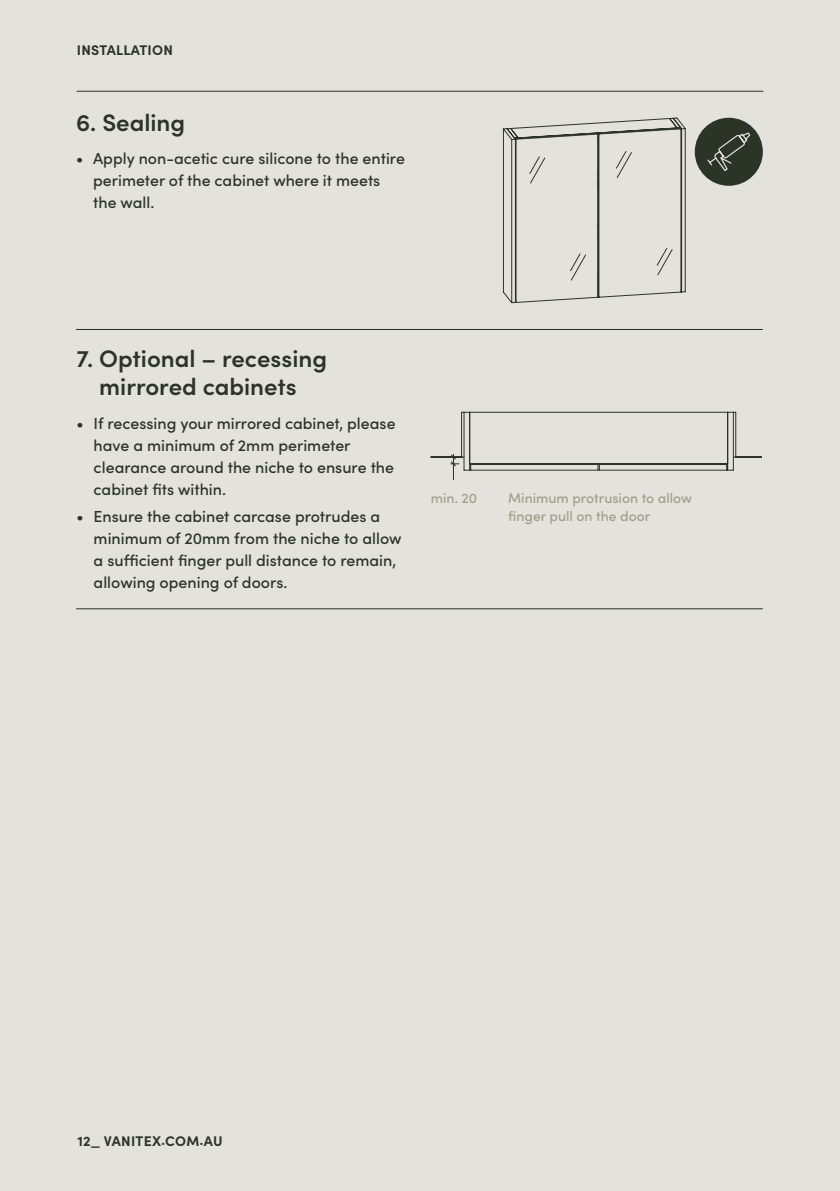
<style>
.page{position:relative;width:840px;height:1191px;background:#fff}
.page>*{position:absolute;margin:0;border:0;box-sizing:border-box;transform-origin:0 0}
.t1{font:600 24px/28px "Sofia Pro";color:#2c3428;text-align:center}
.t2{font:500 16px/22px "Sofia Pro";color:#2c3428}
.t3{font:500 14px/18px "Sofia Pro";color:#9fa18b}
.t4{font:700 14px "Sofia Pro";letter-spacing:.02em;color:#2c3428}
</style>
<div class="page">
<div style="left:0;top:0;width:839px;height:1191px;background:#e4e2dc"></div>
<hr style="left:76px;top:329px;width:686px;height:1px;background:#2c3428">
<hr style="left:76px;top:608px;width:686px;height:1px;background:#2c3428">
<hr style="left:77px;top:91px;width:686px;height:1px;background:#2c3428">
<svg style="left:502px;top:117px;width:183px;height:186px"></svg>
<svg style="left:430px;top:412px;width:331px;height:68px"></svg>
<div style="left:694px;top:118px;width:68px;height:68px;background:#2c3428;border-radius:50%"></div>
<svg style="left:707px;top:132px;width:43px;height:39px"></svg>
<p class="t4" style="left:77px;top:40px;width:98px">INSTALLATION</p>
<h1 class="t1" style="left:76px;top:107px;width:110px">6. Sealing</h1>
<p class="t2" style="left:93px;top:147px;width:313px;text-indent:-17px">• Apply non-acetic cure silicone to the entire perimeter of the cabinet where it meets the wall.</p>
<h1 class="t1" style="left:77px;top:343px;width:252px">7. Optional – recessing mirrored cabinets</h1>
<p class="t2" style="left:94px;top:411px;width:303px;text-indent:-17px">• If recessing your mirrored cabinet, please have a minimum of 2mm perimeter clearance around the niche to ensure the cabinet fits within.</p>
<p class="t2" style="left:94px;top:505px;width:309px;text-indent:-17px">• Ensure the cabinet carcase protrudes a minimum of 20mm from the niche to allow a sufficient finger pull distance to remain, allowing opening of doors.</p>
<p class="t3" style="left:430px;top:488px;width:48px">min. 20</p>
<p class="t3" style="left:508px;top:488px;width:185px">Minimum protrusion to allow finger pull on the door</p>
<p class="t4" style="left:77px;top:1130px;width:146px">12_ VANITEX.COM.AU</p>
</div>
